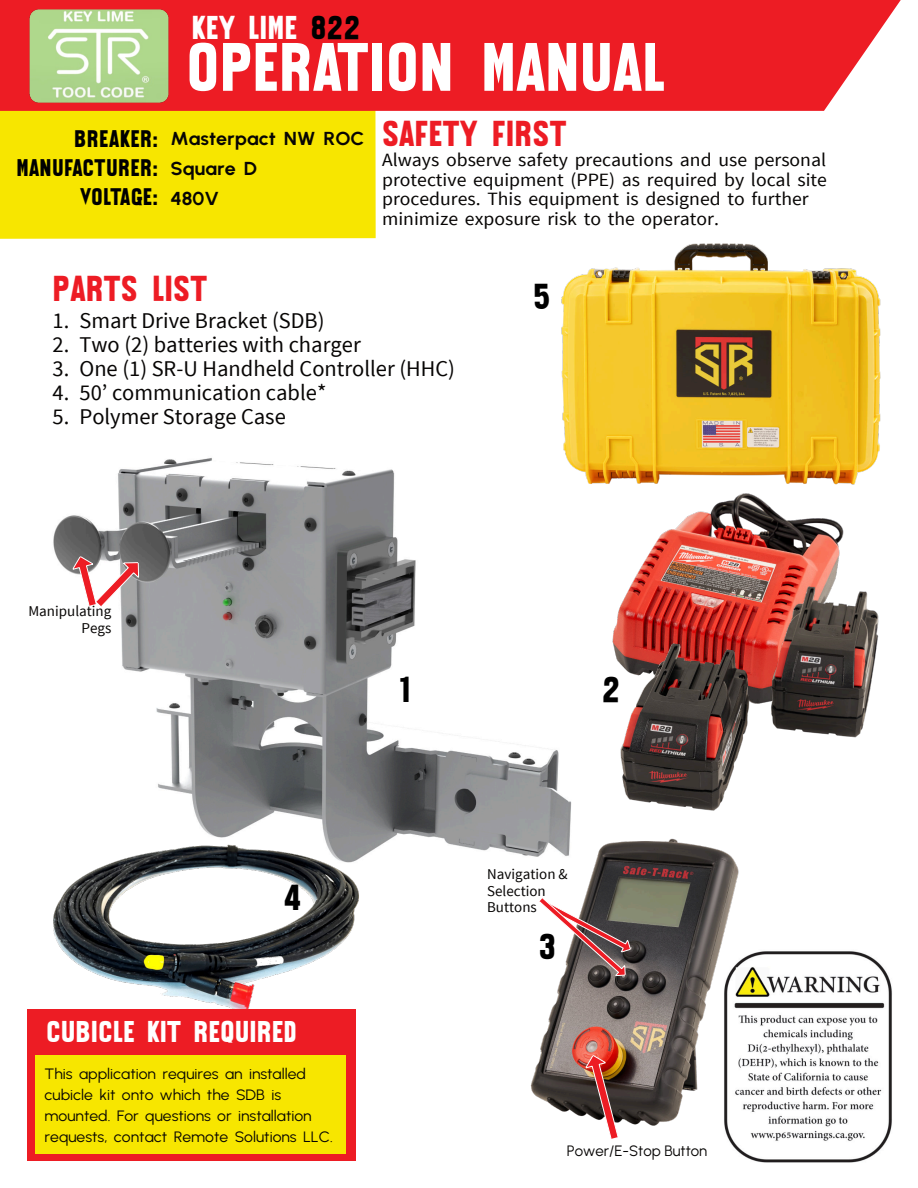
<style>
.page{position:relative;width:918px;height:1188px;background:#fff}
.page>*{position:absolute;margin:0;border:0;box-sizing:border-box;transform-origin:0 0}
.t1{font:800 68.25px "Galhau Display";color:#fff}
.t2{font:800 36px "Galhau Display";color:#ed1c24}
.t3{font:800 36px "Galhau Display";color:#000}
.t4{font:800 33px "Galhau Display";color:#fff}
.t5{font:800 30px "Galhau Display";color:#fff}
.t6{font:800 24px "Galhau Display";letter-spacing:.015em;color:#000}
.t7{font:22.5px "Source Sans Pro";color:#070504}
.t8{font:18.75px "Source Sans Pro";color:#070504;scale:1.05 1}
.t9{font:700 18.75px "Urbanist";color:#070504;scale:1.05 1}
.t10{font:15px "Urbanist";color:#070504;scale:1.05 1}
.t11{font:15px "Source Sans Pro";color:#070504}
.t12{font:15px "Urbanist";color:#070504}
.s1{color:#000}
</style>
<div class="page">
<img style="left:53px;top:458px;width:519px;height:400px">
<img style="left:53px;top:834px;width:307px;height:184px">
<img style="left:514px;top:825px;width:225px;height:301px">
<svg style="left:584px;top:1054px;width:41px;height:85px"></svg>
<svg style="left:536px;top:895px;width:96px;height:82px"></svg>
<img style="left:722px;top:949px;width:170px;height:214px">
<svg style="left:71px;top:555px;width:68px;height:56px"></svg>
<div style="left:0;top:111px;width:376px;height:128px;background:#f7e600"></div>
<div style="left:0;top:0;width:901px;height:111px;background:#ed1c24"></div>
<img style="left:27px;top:8px;width:143px;height:96px">
<img style="left:544px;top:243px;width:337px;height:263px">
<div style="left:27px;top:1009px;width:328px;height:152px;background:#ed1c24"></div>
<div style="left:35px;top:1056px;width:310px;height:98px;background:#f7e600"></div>
<img style="left:580px;top:450px;width:296px;height:79px">
<img style="left:580px;top:529px;width:299px;height:338px">
<p class="t4" style="left:191px;top:14px;width:170px">KEY LIME <span class="s1">822</span></p>
<p class="t6" style="left:74px;top:129px;width:85px">BREAKER:</p>
<p class="t6" style="left:16px;top:158px;width:143px">MANUFACTURER:</p>
<p class="t6" style="left:80px;top:187px;width:79px">VOLTAGE:</p>
<p class="t1" style="left:186px;top:40px;width:481px">OPERATION MANUAL</p>
<p class="t9" style="left:170px;top:127px;width:186px">Masterpact NW ROC</p>
<p class="t9" style="left:170px;top:157px;width:84px">Square D</p>
<p class="t9" style="left:170px;top:187px;width:48px">480V</p>
<p class="t2" style="left:382px;top:119px;width:186px">SAFETY FIRST</p>
<p class="t8" style="left:382px;top:152px;width:424px">Always observe safety precautions and use personal</p>
<p class="t8" style="left:382px;top:172px;width:425px">protective equipment (PPE) as required by local site</p>
<p class="t8" style="left:382px;top:191px;width:408px">procedures. This equipment is designed to further</p>
<p class="t8" style="left:382px;top:211px;width:322px">minimize exposure risk to the operator.</p>
<p class="t2" style="left:53px;top:274px;width:156px">PARTS LIST</p>
<p class="t7" style="left:53px;top:311px;width:273px">1. Smart Drive Bracket (SDB)</p>
<p class="t7" style="left:53px;top:335px;width:310px">2. Two (2) batteries with charger</p>
<p class="t7" style="left:53px;top:359px;width:404px">3. One (1) SR-U Handheld Controller (HHC)</p>
<p class="t7" style="left:53px;top:383px;width:275px">4. 50’ communication cable*</p>
<p class="t7" style="left:53px;top:407px;width:235px">5. Polymer Storage Case</p>
<p class="t3" style="left:533px;top:282px;width:19px">5</p>
<p class="t11" style="left:28px;top:605px;width:84px">Manipulating</p>
<p class="t11" style="left:82px;top:621px;width:31px">Pegs</p>
<p class="t3" style="left:400px;top:675px;width:12px">1</p>
<p class="t3" style="left:283px;top:883px;width:20px">4</p>
<p class="t5" style="left:46px;top:1019px;width:252px">CUBICLE KIT REQUIRED</p>
<p class="t10" style="left:45px;top:1064px;width:250px">This application requires an installed</p>
<p class="t10" style="left:45px;top:1085px;width:227px">cubicle kit onto which the SDB is</p>
<p class="t10" style="left:45px;top:1106px;width:256px">mounted. For questions or installation</p>
<p class="t10" style="left:45px;top:1127px;width:276px">requests, contact Remote Solutions LLC.</p>
<p class="t3" style="left:602px;top:675px;width:20px">2</p>
<p class="t11" style="left:487px;top:868px;width:82px">Navigation &amp;</p>
<p class="t11" style="left:487px;top:884px;width:60px">Selection</p>
<p class="t11" style="left:487px;top:901px;width:51px">Buttons</p>
<p class="t3" style="left:538px;top:932px;width:19px">3</p>
<p class="t12" style="left:567px;top:1142px;width:142px">Power/E-Stop Button</p>
</div>
